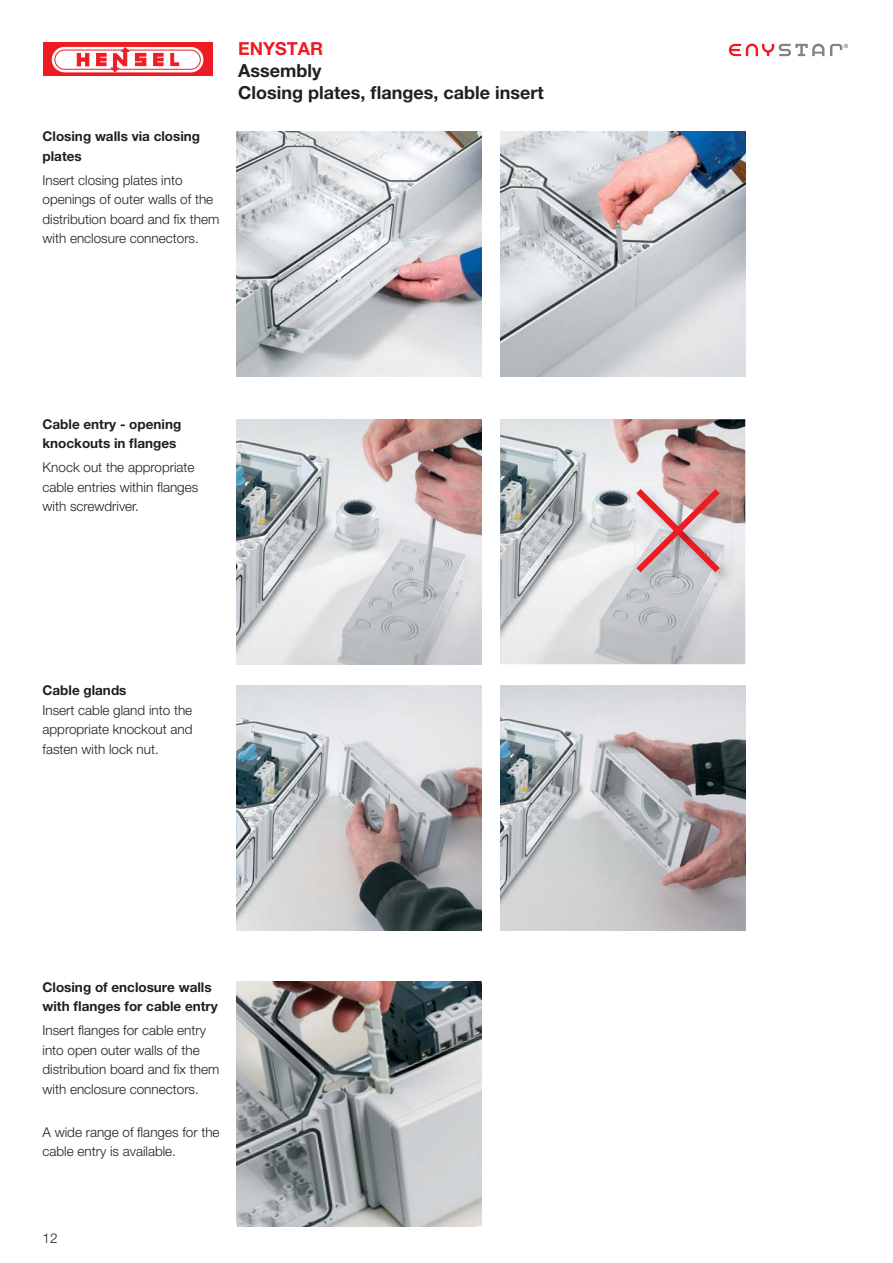
<style>
.page{position:relative;width:893px;height:1263px;background:#fff}
.page>*{position:absolute;margin:0;border:0;box-sizing:border-box;transform-origin:0 0}
.t1{font:700 18px/21.6px "Helvetica Neue LT Pro";color:#231f20}
.t2{font:700 18px "Helvetica Neue LT Pro";color:#ed1c24}
.t3{font:300 13.5px/19.5px "Helvetica Neue LT Pro";color:#231f20}
.t4{font:700 13.5px/19.5px "Helvetica Neue LT Pro";color:#231f20}
</style>
<div class="page">
<svg style="left:729px;top:44px;width:95px;height:12px"></svg>
<svg style="left:830px;top:44px;width:18px;height:12px"></svg>
<div style="left:43px;top:43px;width:169px;height:33px;background:#ed1c24"></div>
<svg style="left:52px;top:47px;width:151px;height:25px"></svg>
<img style="left:237px;top:981px;width:245px;height:245px">
<img style="left:237px;top:132px;width:245px;height:245px">
<img style="left:500px;top:132px;width:245px;height:245px">
<img style="left:237px;top:685px;width:245px;height:245px">
<img style="left:500px;top:685px;width:245px;height:245px">
<img style="left:237px;top:419px;width:245px;height:245px">
<img style="left:500px;top:419px;width:245px;height:245px">
<img style="left:635px;top:488px;width:97px;height:98px">
<svg style="left:636px;top:489px;width:84px;height:83px"></svg>
<p class="t4" style="left:43px;top:129px;width:159px">Closing walls via closing plates</p>
<p class="t3" style="left:43px;top:172px;width:178px">Insert closing plates into openings of outer walls of the distribution board and fix them with enclosure connectors.</p>
<h1 class="t2" style="left:238px;top:43px;width:87px">ENYSTAR</h1>
<h1 class="t1" style="left:238px;top:62px;width:307px">Assembly<br>Closing plates, flanges, cable insert</h1>
<p class="t4" style="left:43px;top:416px;width:140px">Cable entry - opening knockouts in flanges</p>
<p class="t3" style="left:43px;top:459px;width:157px">Knock out the appropriate cable entries within flanges with screwdriver.</p>
<p class="t4" style="left:43px;top:682px;width:85px">Cable glands</p>
<p class="t3" style="left:43px;top:702px;width:152px;text-align:justify">Insert cable gland into the appropriate knockout and fasten with lock nut.</p>
<p class="t4" style="left:43px;top:979px;width:177px">Closing of enclosure walls with flanges for cable entry</p>
<p class="t3" style="left:43px;top:1022px;width:178px">Insert flanges for cable entry into open outer walls of the distribution board and fix them with enclosure connectors.</p>
<p class="t3" style="left:43px;top:1124px;width:179px">A wide range of flanges for the cable entry is available.</p>
<p class="t3" style="left:43px;top:1230px;width:17px">12</p>
</div>
